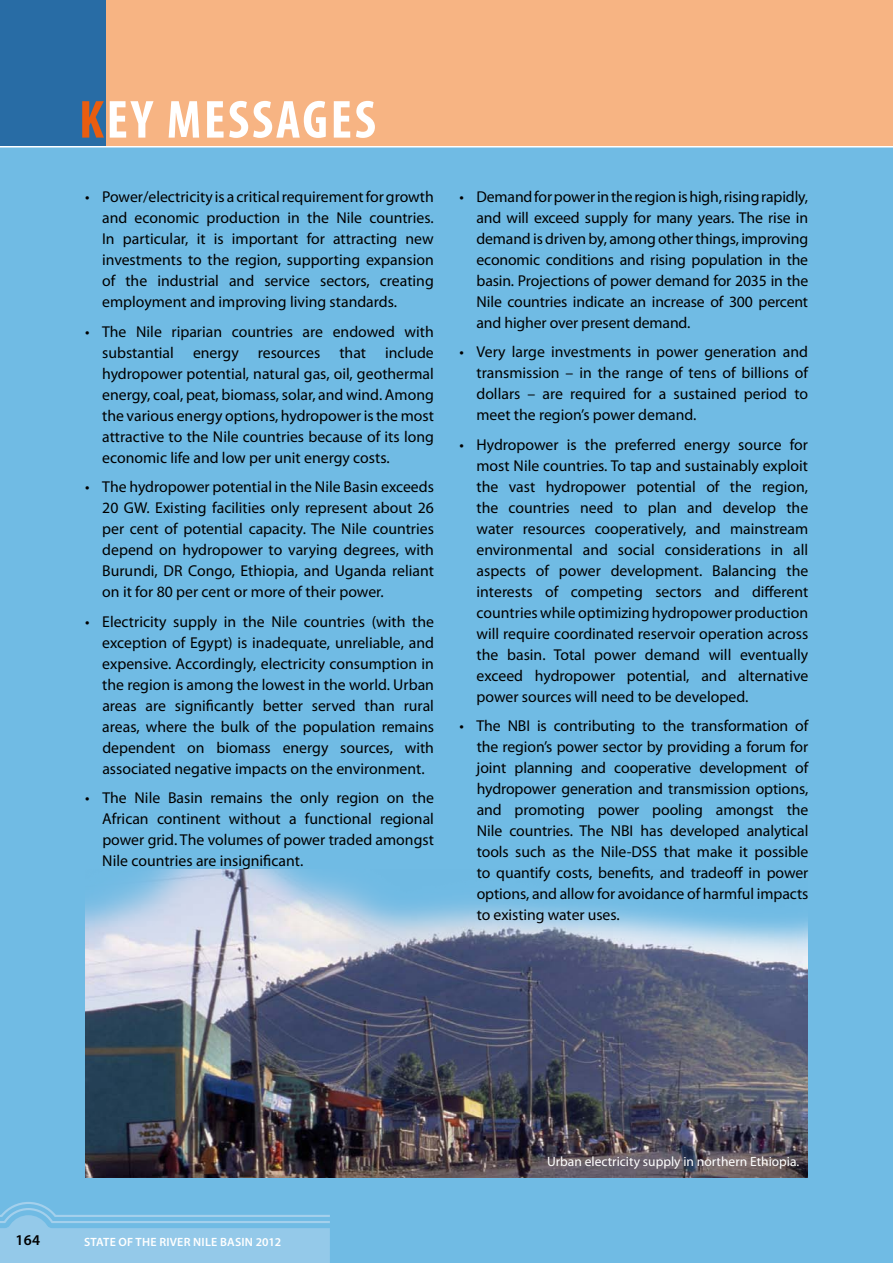
<style>
.page{position:relative;width:893px;height:1263px;background:#70bbe4}
.page>*{position:absolute;margin:0;border:0;box-sizing:border-box;transform-origin:0 0}
.t1{font:700 condensed 54px "Myriad Pro";letter-spacing:.05em;color:#fff}
.t2{font:15.75px/21px "Myriad Pro";color:#000;text-align:justify}
.t3{font:600 15px "Myriad Pro";color:#000}
.t4{font:13.5px "Myriad Pro";color:#fff}
.t5{font:600 12px "Myriad Pro";letter-spacing:.02em;color:#fff}
.s1{color:#e95d0f}
</style>
<div class="page">
<div style="left:0;top:0;width:107px;height:146px;background:#286ca5"></div>
<div style="left:107px;top:0;width:786px;height:147px;background:#f7b483"></div>
<svg style="left:0;top:1202px;width:330px;height:61px"></svg>
<hr style="left:0;top:146px;width:893px;height:1px;background:#fff">
<img style="left:85px;top:870px;width:723px;height:307px">
<p class="t1" style="left:79px;top:86px;width:298px"><span class="s1">K</span>EY MESSAGES</p>
<p class="t2" style="left:102px;top:186px;width:333px;text-indent:-17px">• Power/electricity is a criticalrequirementforgrowth and economic production in the Nile countries.<br>In particular, it is important for attracting new investments to the region, supporting expansion of the industrial and service sectors, creating employment and improving living standards.</p>
<p class="t2" style="left:102px;top:321px;width:333px;text-indent:-17px">• The Nile riparian countries are endowed with substantial energy resources that include hydropower potential, natural gas, oil, geothermal energy, coal, peat, biomass, solar, and wind. Among the various energy options, hydropower is the most attractive to the Nile countries because of its long economic life and low per unit energy costs.</p>
<p class="t2" style="left:102px;top:476px;width:333px;text-indent:-17px">• The hydropower potential in the Nile Basin exceeds 20 GW. Existing facilities only represent about 26 per cent of potential capacity. The Nile countries depend on hydropower to varying degrees, with Burundi, DR Congo, Ethiopia, and Uganda reliant on it for 80 per cent or more of their power.</p>
<p class="t2" style="left:102px;top:610px;width:333px;text-indent:-17px">• Electricity supply in the Nile countries (with the exception of Egypt) is inadequate, unreliable, and expensive. Accordingly, electricity consumption in the region is among the lowest in the world. Urban areas are significantly better served than rural areas, where the bulk of the population remains dependent on biomass energy sources, with associated negative impacts on the environment.</p>
<p class="t2" style="left:102px;top:787px;width:333px;text-indent:-17px">• The Nile Basin remains the only region on the African continent without a functional regional power grid. The volumes of power traded amongst Nile countries are insignificant.</p>
<p class="t2" style="left:476px;top:186px;width:333px;text-indent:-17px">• Demandforpowerintheregionishigh,risingrapidly, and will exceed supply for many years. The rise in demand is driven by, among other things, improving economic conditions and rising population in the basin. Projections of power demand for 2035 in the Nile countries indicate an increase of 300 percent and higher over present demand.</p>
<p class="t2" style="left:476px;top:341px;width:333px;text-indent:-17px">• Very large investments in power generation and transmission – in the range of tens of billions of dollars – are required for a sustained period to meet the region’s power demand.</p>
<p class="t2" style="left:476px;top:434px;width:333px;text-indent:-17px">• Hydropower is the preferred energy source for most Nile countries. To tap and sustainably exploit the vast hydropower potential of the region, the countries need to plan and develop the water resources cooperatively, and mainstream environmental and social considerations in all aspects of power development. Balancing the interests of competing sectors and different countries while optimizing hydropower production will require coordinated reservoir operation across the basin. Total power demand will eventually exceed hydropower potential, and alternative power sources will need to be developed.</p>
<p class="t2" style="left:477px;top:715px;width:333px;text-indent:-17px">• The NBI is contributing to the transformation of the region’s power sector by providing a forum for joint planning and cooperative development of hydropower generation and transmission options, and promoting power pooling amongst the Nile countries. The NBI has developed analytical tools such as the Nile-DSS that make it possible to quantify costs, benefits, and tradeoff in power options, and allow for avoidance of harmful impacts to existing water uses.</p>
<p class="t3" style="left:15px;top:1230px;width:26px">164</p>
<p class="t5" style="left:84px;top:1234px;width:199px">STATE OF THE RIVER NILE BASIN 2012</p>
<p class="t4" style="left:547px;top:1153px;width:254px">Urban electricity supply in northern Ethiopia.</p>
</div>
